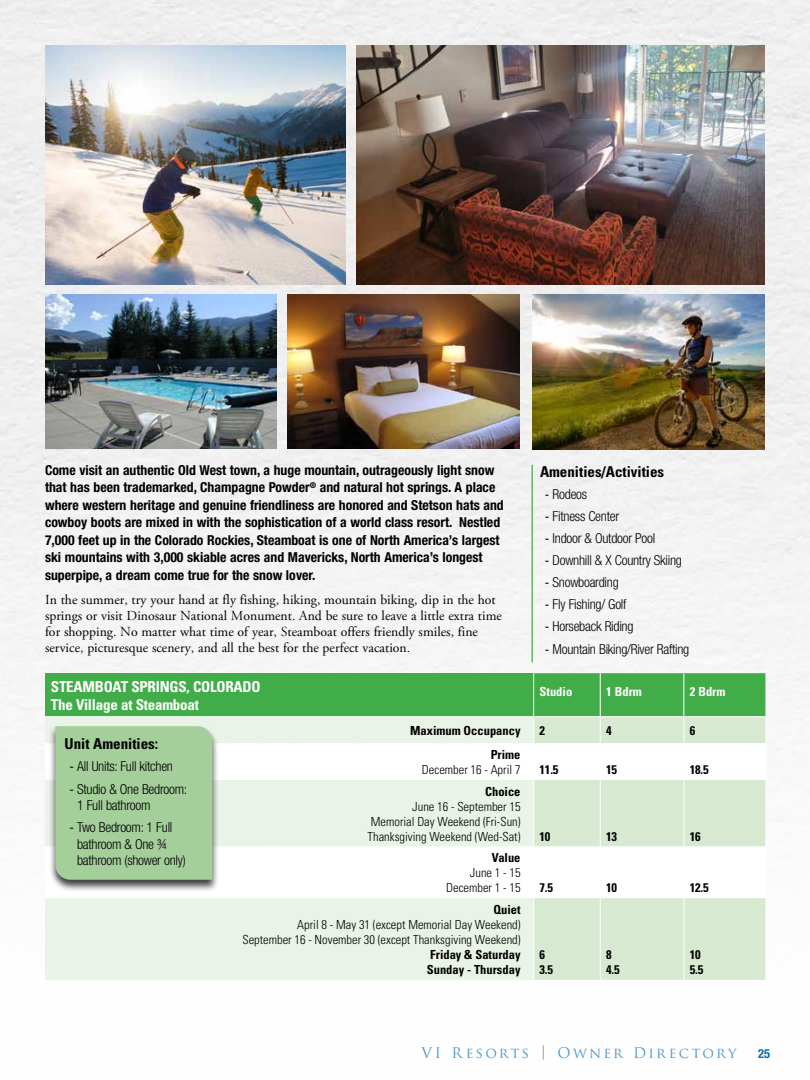
<style>
.page{position:relative;width:810px;height:1080px;background:#fff}
.page>*{position:absolute;margin:0;border:0;box-sizing:border-box;transform-origin:0 0}
.t1{font:700 condensed 15px/17.5px "Univers";letter-spacing:-.015em;color:#fff}
.t2{font:700 condensed 15px "Univers";color:#000}
.t3{font:14.38px "Trajan Pro";letter-spacing:.155em;color:#036cb6}
.t4{font:700 condensed 13.75px/17.5px "Helvetica Neue LT Std";color:#000}
.t5{font:13.75px/16.2px "Adobe Garamond Pro";color:#000}
.t6{font:300 condensed 13.75px/16.5px "Helvetica Neue";letter-spacing:-.02em;color:#000}
.t7{font:300 condensed 12.5px/15px "Univers";color:#000;text-align:right}
.t8{font:700 condensed 12.5px/15px "Univers";color:#000}
.t9{font:700 condensed 12.5px "Univers";color:#fff}
.t10{font:700 condensed 12.5px "Helvetica Neue LT Std";color:#036cb6}
.s1{font-family:"Univers";font-weight:400}
</style>
<div class="page">
<div style="left:1px;top:0;width:809px;height:767px;background:#f2f2f2"></div>
<div style="left:45px;top:673px;width:489px;height:44px;background:#41ad49"></div>
<div style="left:45px;top:717px;width:488px;height:263px;background:#eaf3e7"></div>
<div style="left:534px;top:898px;width:232px;height:82px;background:#d8e9d2"></div>
<svg style="left:45px;top:743px;width:721px;height:155px"></svg>
<svg style="left:533px;top:673px;width:234px;height:70px;background:#7bc47e"></svg>
<hr style="left:533px;top:743px;width:1px;height:37px;background:#fff">
<hr style="left:600px;top:743px;width:1px;height:37px;background:#fff">
<hr style="left:684px;top:743px;width:1px;height:37px;background:#fff">
<hr style="left:766px;top:743px;width:1px;height:37px;background:#fff">
<hr style="left:533px;top:780px;width:1px;height:66px;background:#fff">
<hr style="left:600px;top:780px;width:1px;height:66px;background:#fff">
<hr style="left:684px;top:780px;width:1px;height:66px;background:#fff">
<hr style="left:533px;top:846px;width:1px;height:52px;background:#fff">
<hr style="left:600px;top:846px;width:1px;height:52px;background:#fff">
<hr style="left:684px;top:846px;width:1px;height:52px;background:#fff">
<hr style="left:600px;top:898px;width:1px;height:82px;background:#fff">
<hr style="left:684px;top:898px;width:1px;height:82px;background:#fff">
<hr style="left:45px;top:716px;width:489px;height:1px;background:#fff">
<hr style="left:533px;top:673px;width:1px;height:43px;background:#fff">
<hr style="left:766px;top:673px;width:1px;height:43px;background:#fff">
<hr style="left:534px;top:716px;width:66px;height:1px;background:#fff">
<hr style="left:600px;top:716px;width:84px;height:1px;background:#fff">
<hr style="left:684px;top:716px;width:82px;height:1px;background:#fff">
<img style="left:0;top:0;width:1px;height:1080px">
<img style="left:356px;top:45px;width:409px;height:240px">
<img style="left:45px;top:45px;width:301px;height:240px">
<img style="left:45px;top:295px;width:232px;height:154px">
<img style="left:288px;top:295px;width:232px;height:154px">
<div style="left:48px;top:725px;width:171px;height:167px;background:#000;opacity:.75"></div>
<div style="left:55px;top:726px;width:157px;height:154px;background:#a4ce9a"></div>
<img style="left:533px;top:295px;width:232px;height:154px">
<hr style="left:532px;top:465px;width:1px;height:197px;background:#41ad49">
<p class="t4" style="left:45px;top:461px;width:460px">Come visit an authentic Old West town, a huge mountain, outrageously light snow that has been trademarked, Champagne Powder<sup>®</sup> and natural hot springs. A place where western heritage and genuine friendliness are honored and Stetson hats and cowboy boots are mixed in with the sophistication of a world class resort. Nestled 7,000 feet up in the Colorado Rockies, Steamboat is one of North America’s largest ski mountains with 3,000 skiable acres and Mavericks, North America’s longest superpipe, a dream come true for the snow lover.</p>
<p class="t5" style="left:45px;top:592px;width:458px">In the summer, try your hand at fly fishing, hiking, mountain biking, dip in the hot springs or visit Dinosaur National Monument. And be sure to leave a little extra time for shopping. No matter what time of year, Steamboat offers friendly smiles, fine service, picturesque scenery, and all the best for the perfect vacation.</p>
<p class="t2" style="left:540px;top:462px;width:126px">Amenities/Activities</p>
<p class="t6" style="left:545px;top:485px;width:44px"><span class="s1">-</span> Rodeos</p>
<p class="t6" style="left:545px;top:508px;width:76px"><span class="s1">-</span> Fitness Center</p>
<p class="t6" style="left:545px;top:530px;width:112px"><span class="s1">-</span> Indoor &amp; Outdoor Pool</p>
<p class="t6" style="left:545px;top:552px;width:139px"><span class="s1">-</span> Downhill &amp; X Country Skiing</p>
<p class="t6" style="left:545px;top:574px;width:75px"><span class="s1">-</span> Snowboarding</p>
<p class="t6" style="left:545px;top:596px;width:83px"><span class="s1">-</span> Fly Fishing/ Golf</p>
<p class="t6" style="left:545px;top:618px;width:90px"><span class="s1">-</span> Horseback Riding</p>
<p class="t6" style="left:545px;top:640px;width:146px"><span class="s1">-</span> Mountain Biking/River Rafting</p>
<p class="t1" style="left:51px;top:678px;width:211px">STEAMBOAT SPRINGS, COLORADO<br>The Village at Steamboat</p>
<p class="t9" style="left:540px;top:684px;width:34px">Studio</p>
<p class="t9" style="left:606px;top:684px;width:37px">1 Bdrm</p>
<p class="t9" style="left:690px;top:684px;width:37px">2 Bdrm</p>
<p class="t8" style="left:410px;top:723px;width:112px">Maximum Occupancy</p>
<p class="t8" style="left:540px;top:723px;width:7px">2</p>
<p class="t8" style="left:606px;top:723px;width:7px">4</p>
<p class="t8" style="left:690px;top:723px;width:7px">6</p>
<p class="t8" style="left:491px;top:747px;width:31px">Prime</p>
<p class="t7" style="left:422px;top:762px;width:100px">December 16 - April 7</p>
<p class="t8" style="left:540px;top:762px;width:20px">11.5</p>
<p class="t8" style="left:606px;top:762px;width:12px">15</p>
<p class="t8" style="left:690px;top:762px;width:20px">18.5</p>
<p class="t8" style="left:485px;top:783px;width:37px">Choice</p>
<p class="t7" style="left:368px;top:798px;width:154px;text-align:justify;text-indent:45px">June 16 - September 15<br>Memorial Day Weekend (Fri-Sun)<br>Thanksgiving Weekend (Wed-Sat)</p>
<p class="t2" style="left:65px;top:735px;width:95px">Unit Amenities:</p>
<p class="t6" style="left:70px;top:758px;width:105px"><span class="s1">-</span> All Units: Full kitchen</p>
<p class="t6" style="left:77px;top:780px;width:112px;text-indent:-8px"><span class="s1">-</span> Studio &amp; One Bedroom:<br>1 Full bathroom</p>
<p class="t6" style="left:77px;top:819px;width:110px;text-indent:-7px"><span class="s1">-</span> Two Bedroom: 1 Full bathroom &amp; One ¾ bathroom (shower only)</p>
<p class="t8" style="left:540px;top:828px;width:12px">10</p>
<p class="t8" style="left:606px;top:828px;width:12px">13</p>
<p class="t8" style="left:690px;top:828px;width:12px">16</p>
<p class="t8" style="left:492px;top:850px;width:30px">Value</p>
<p class="t7" style="left:446px;top:865px;width:76px">June 1 - 15<br>December 1 - 15</p>
<p class="t8" style="left:540px;top:880px;width:15px">7.5</p>
<p class="t8" style="left:606px;top:880px;width:12px">10</p>
<p class="t8" style="left:690px;top:880px;width:20px">12.5</p>
<p class="t8" style="left:493px;top:902px;width:29px">Quiet</p>
<p class="t7" style="left:242px;top:917px;width:280px">April 8 - May 31 (except Memorial Day Weekend)<br>September 16 - November 30 (except Thanksgiving Weekend)</p>
<p class="t8" style="left:427px;top:947px;width:95px">Friday &amp; Saturday<br>Sunday - Thursday</p>
<p class="t8" style="left:540px;top:947px;width:15px">6<br>3.5</p>
<p class="t8" style="left:606px;top:947px;width:15px">8<br>4.5</p>
<p class="t8" style="left:690px;top:947px;width:15px">10<br>5.5</p>
<p class="t3" style="left:421px;top:1044px;width:316px">VI Resorts | Owner Directory</p>
<p class="t10" style="left:758px;top:1046px;width:13px">25</p>
</div>
